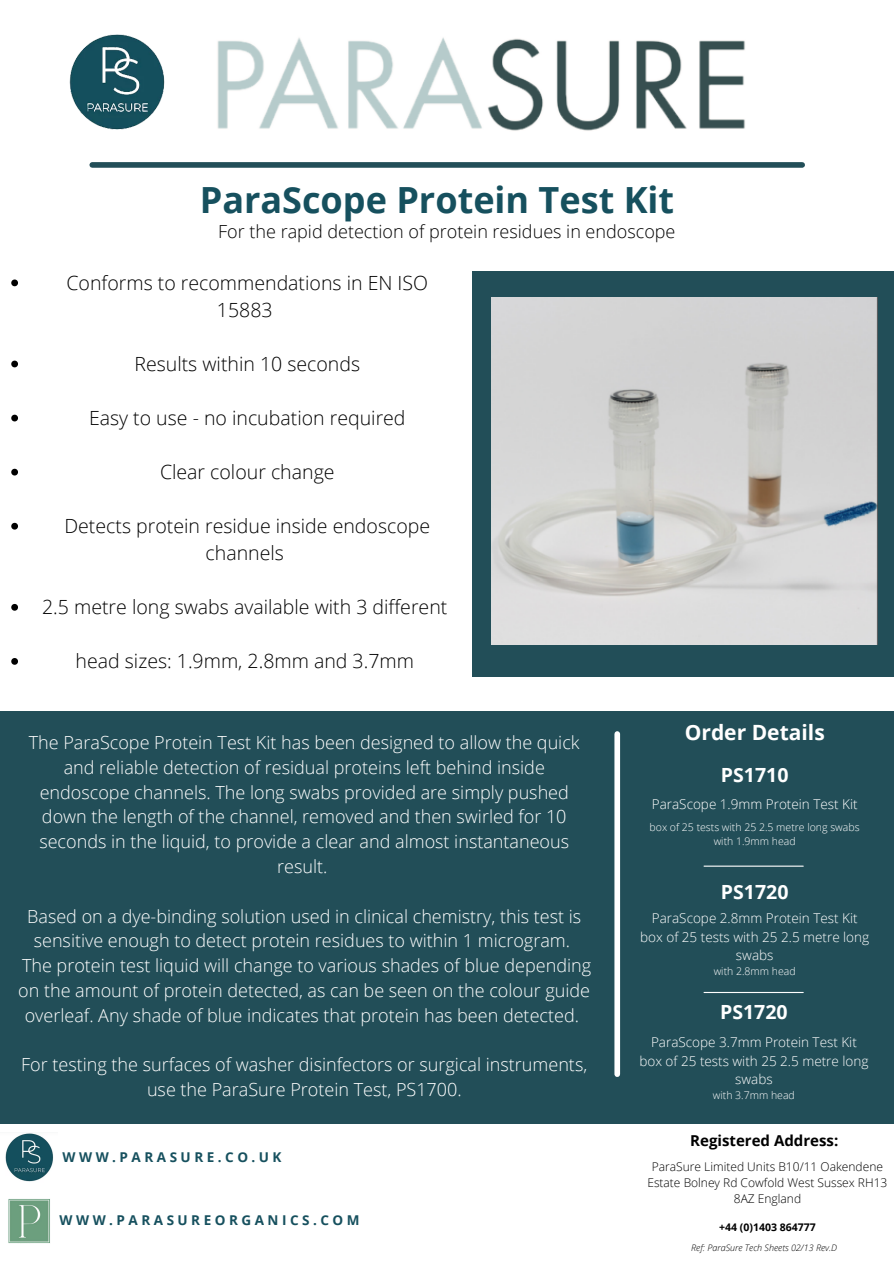
<style>
.page{position:relative;width:894px;height:1264px;background:#fff}
.page>*{position:absolute;margin:0;border:0;box-sizing:border-box;transform-origin:0 0}
.t1{font:700 36px "Open Sans";color:#16505e}
.t2{font:700 21px "Open Sans";color:#fff}
.t3{font:300 19.5px/27px "Open Sans";color:#000;text-align:center}
.t4{font:700 19.5px "Open Sans";color:#fff}
.t5{font:300 18px/24.8px "Open Sans";color:#fff;text-align:center}
.t6{font:300 18px "Open Sans";color:#000}
.t7{font:700 15px "Open Sans";color:#000}
.t8{font:300 13.5px/18.5px "Open Sans";color:#fff;text-align:center}
.t9{font:700 13.5px "Open Sans";color:#16505e}
.t10{font:300 12px/16px "Open Sans";color:#000;text-align:center}
.t11{font:300 10.5px "Open Sans";color:#fff}
.t12{font:700 10.5px "Open Sans";color:#000}
.t13{font:italic 300 9px "Open Sans";color:#000}
</style>
<div class="page">
<img style="left:217px;top:37px;width:528px;height:94px">
<img style="left:69px;top:34px;width:96px;height:96px">
<img style="left:5px;top:1133px;width:48px;height:49px">
<div style="left:0;top:710px;width:893px;height:413px;background:#224e58"></div>
<div style="left:92px;top:162px;width:710px;height:6px;background:#224e58"></div>
<div style="left:472px;top:271px;width:421px;height:405px;background:#224e58"></div>
<img style="left:8px;top:1199px;width:42px;height:45px">
<div style="left:614px;top:734px;width:6px;height:340px;background:#fff"></div>
<svg style="left:11px;top:279px;width:7px;height:7px"></svg>
<svg style="left:11px;top:360px;width:7px;height:7px"></svg>
<svg style="left:11px;top:414px;width:7px;height:7px"></svg>
<svg style="left:11px;top:469px;width:7px;height:6px"></svg>
<svg style="left:11px;top:523px;width:7px;height:6px"></svg>
<svg style="left:11px;top:604px;width:7px;height:6px"></svg>
<svg style="left:11px;top:658px;width:7px;height:6px"></svg>
<img style="left:492px;top:297px;width:385px;height:347px">
<hr style="left:703px;top:865px;width:100px;height:1px;background:#fff">
<hr style="left:703px;top:991px;width:100px;height:2px;background:#fff">
<p class="t1" style="left:200px;top:174px;width:476px">ParaScope Protein Test Kit</p>
<p class="t6" style="left:218px;top:219px;width:458px">For the rapid detection of protein residues in endoscope</p>
<p class="t3" style="left:66px;top:268px;width:363px">Conforms to recommendations in EN ISO<br>15883</p>
<p class="t3" style="left:134px;top:350px;width:227px">Results within 10 seconds</p>
<p class="t3" style="left:89px;top:404px;width:318px">Easy to use - no incubation required</p>
<p class="t3" style="left:160px;top:458px;width:176px">Clear colour change</p>
<p class="t3" style="left:64px;top:512px;width:367px">Detects protein residue inside endoscope channels</p>
<p class="t3" style="left:42px;top:593px;width:406px">2.5 metre long swabs available with 3 different</p>
<p class="t3" style="left:75px;top:647px;width:340px">head sizes: 1.9mm, 2.8mm and 3.7mm</p>
<p class="t5" style="left:29px;top:729px;width:552px">The ParaScope Protein Test Kit has been designed to allow the quick and reliable detection of residual proteins left behind inside endoscope channels. The long swabs provided are simply pushed down the length of the channel, removed and then swirled for 10 seconds in the liquid, to provide a clear and almost instantaneous result.</p>
<p class="t5" style="left:18px;top:903px;width:574px">Based on a dye-binding solution used in clinical chemistry, this test is sensitive enough to detect protein residues to within 1 microgram.<br>The protein test liquid will change to various shades of blue depending on the amount of protein detected, as can be seen on the colour guide overleaf. Any shade of blue indicates that protein has been detected.</p>
<p class="t5" style="left:21px;top:1051px;width:567px">For testing the surfaces of washer disinfectors or surgical instruments, use the ParaSure Protein Test, PS1700.</p>
<p class="t9" style="left:63px;top:1147px;width:220px">W W W . P A R A S U R E . C O . U K</p>
<p class="t9" style="left:60px;top:1210px;width:301px">W W W . P A R A S U R E O R G A N I C S . C O M</p>
<p class="t2" style="left:684px;top:717px;width:141px">Order Details</p>
<p class="t4" style="left:720px;top:761px;width:69px">PS1710</p>
<p class="t8" style="left:651px;top:795px;width:207px">ParaScope 1.9mm Protein Test Kit</p>
<p class="t11" style="left:649px;top:819px;width:211px">box of 25 tests with 25 2.5 metre long swabs</p>
<p class="t11" style="left:713px;top:833px;width:83px">with 1.9mm head</p>
<p class="t4" style="left:720px;top:877px;width:69px">PS1720</p>
<p class="t8" style="left:651px;top:908px;width:207px">ParaScope 2.8mm Protein Test Kit</p>
<p class="t8" style="left:640px;top:927px;width:230px">box of 25 tests with 25 2.5 metre long swabs</p>
<p class="t11" style="left:713px;top:963px;width:83px">with 2.8mm head</p>
<p class="t4" style="left:720px;top:997px;width:69px">PS1720</p>
<p class="t8" style="left:650px;top:1032px;width:207px">ParaScope 3.7mm Protein Test Kit</p>
<p class="t8" style="left:639px;top:1051px;width:230px">box of 25 tests with 25 2.5 metre long swabs</p>
<p class="t11" style="left:712px;top:1087px;width:83px">with 3.7mm head</p>
<p class="t7" style="left:690px;top:1130px;width:149px">Registered Address:</p>
<p class="t10" style="left:647px;top:1157px;width:241px">ParaSure Limited Units B10/11 Oakendene<br>Estate Bolney Rd Cowfold West Sussex RH13<br>8AZ England</p>
<p class="t12" style="left:719px;top:1219px;width:98px">+44 (0)1403 864777</p>
<p class="t13" style="left:691px;top:1241px;width:147px">Ref: ParaSure Tech Sheets 02/13 Rev.D</p>
</div>
